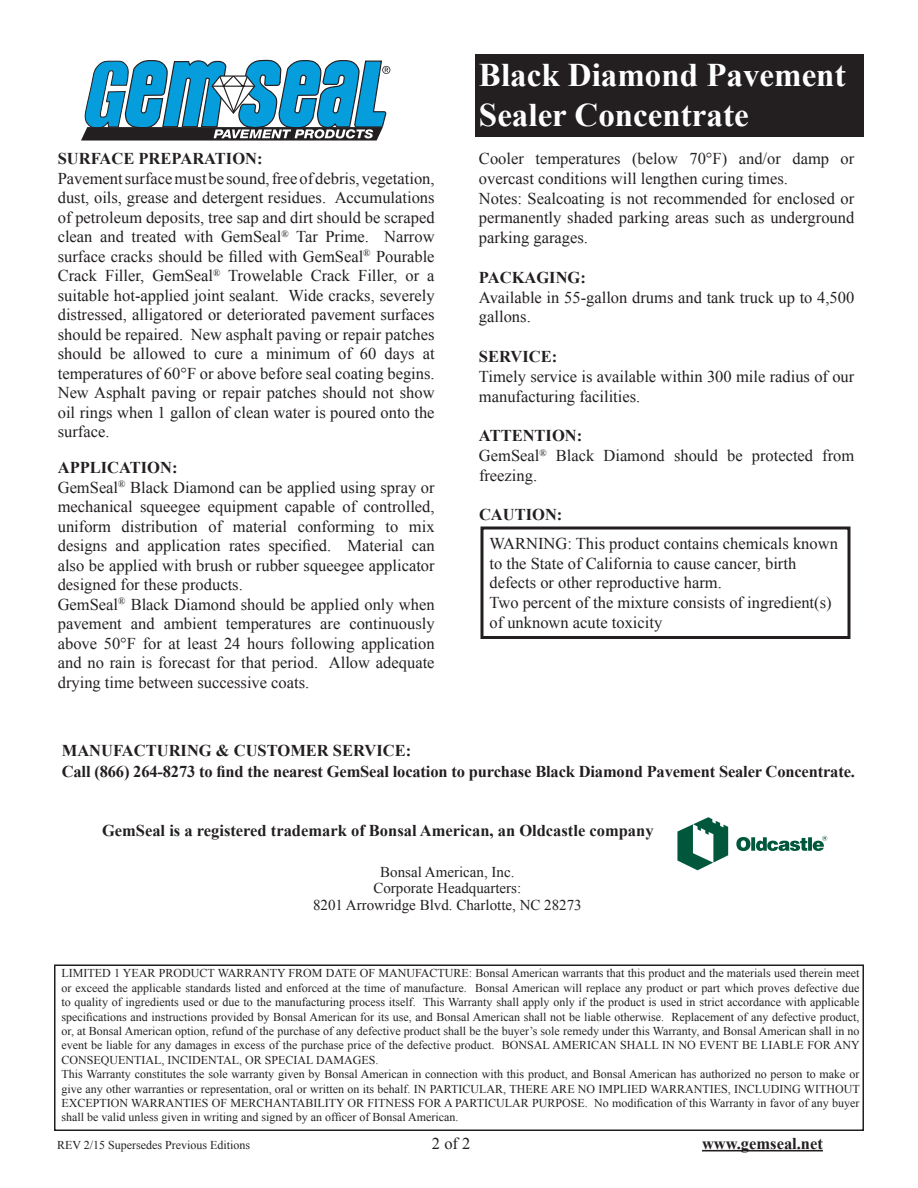
<style>
.page{position:relative;width:918px;height:1188px;background:#fff}
.page>*{position:absolute;margin:0;border:0;box-sizing:border-box;transform-origin:0 0}
.t1{font:700 33px/39.6px "Times New Roman";color:#fff}
.t2{font:16.5px/19.5px "Times New Roman";color:#231f20}
.t3{font:700 16.5px/21px "Times New Roman";color:#231f20}
.t4{font:15px/16.5px "Times New Roman";color:#231f20;text-align:center}
.t5{font:12px/14.4px "Times New Roman";color:#231f20}
.s1{font-weight:700}
</style>
<div class="page">
<div style="left:476px;top:54px;width:388px;height:82px;background:#231f20"></div>
<div style="left:480px;top:526px;width:370px;height:113px;border:3px solid #231f20"></div>
<div style="left:54px;top:964px;width:810px;height:167px;border:2px solid #231f20"></div>
<hr style="left:702px;top:1150px;width:121px;height:1px;background:#231f20">
<svg style="left:81px;top:60px;width:309px;height:81px"></svg>
<svg style="left:677px;top:817px;width:51px;height:53px"></svg>
<svg style="left:736px;top:836px;width:91px;height:15px"></svg>
<p class="t3" style="left:58px;top:148px;width:206px">SURFACE PREPARATION:</p>
<p class="t2" style="left:58px;top:168px;width:378px;text-align:justify">Pavement surface must be sound, free of debris, vegetation, dust, oils, grease and detergent residues. Accumulations of petroleum deposits, tree sap and dirt should be scraped clean and treated with GemSeal<sup>®</sup> Tar Prime. Narrow surface cracks should be filled with GemSeal<sup>®</sup> Pourable Crack Filler, GemSeal<sup>®</sup> Trowelable Crack Filler, or a suitable hot-applied joint sealant. Wide cracks, severely distressed, alligatored or deteriorated pavement surfaces should be repaired. New asphalt paving or repair patches should be allowed to cure a minimum of 60 days at temperatures of 60°F or above before seal coating begins.<br>New Asphalt paving or repair patches should not show oil rings when 1 gallon of clean water is poured onto the surface.</p>
<p class="t2" style="left:58px;top:458px;width:378px"><span class="s1">APPLICATION:<br></span>GemSeal<sup>®</sup> Black Diamond can be applied using spray or mechanical squeegee equipment capable of controlled, uniform distribution of material conforming to mix designs and application rates specified. Material can also be applied with brush or rubber squeegee applicator designed for these products.<br>GemSeal<sup>®</sup> Black Diamond should be applied only when pavement and ambient temperatures are continuously above 50°F for at least 24 hours following application and no rain is forecast for that period. Allow adequate drying time between successive coats.</p>
<h1 class="t1" style="left:479px;top:55px;width:368px">Black Diamond Pavement<br>Sealer Concentrate</h1>
<p class="t2" style="left:479px;top:148px;width:377px">Cooler temperatures (below 70°F) and/or damp or overcast conditions will lengthen curing times.<br>Notes: Sealcoating is not recommended for enclosed or permanently shaded parking areas such as underground parking garages.</p>
<p class="t3" style="left:479px;top:266px;width:108px">PACKAGING:</p>
<p class="t2" style="left:479px;top:287px;width:377px">Available in 55-gallon drums and tank truck up to 4,500 gallons.</p>
<p class="t3" style="left:479px;top:346px;width:80px">SERVICE:</p>
<p class="t2" style="left:479px;top:366px;width:377px">Timely service is available within 300 mile radius of our manufacturing facilities.</p>
<p class="t2" style="left:479px;top:426px;width:377px"><span class="s1">ATTENTION:<br></span>GemSeal<sup>®</sup> Black Diamond should be protected from freezing.</p>
<p class="t3" style="left:479px;top:504px;width:85px">CAUTION:</p>
<p class="t2" style="left:490px;top:533px;width:350px">WARNING: This product contains chemicals known to the State of California to cause cancer, birth defects or other reproductive harm.<br>Two percent of the mixture consists of ingredient(s) of unknown acute toxicity</p>
<p class="t3" style="left:62px;top:740px;width:795px">MANUFACTURING &amp; CUSTOMER SERVICE:<br>Call (866) 264-8273 to find the nearest GemSeal location to purchase Black Diamond Pavement Sealer Concentrate.</p>
<p class="t3" style="left:102px;top:819px;width:553px">GemSeal is a registered trademark of Bonsal American, an Oldcastle company</p>
<p class="t4" style="left:313px;top:863px;width:270px">Bonsal American, Inc.<br>Corporate Headquarters:<br>8201 Arrowridge Blvd. Charlotte, NC 28273</p>
<p class="t5" style="left:62px;top:966px;width:800px">LIMITED 1 YEAR PRODUCT WARRANTY FROM DATE OF MANUFACTURE: Bonsal American warrants that this product and the materials used therein meet or exceed the applicable standards listed and enforced at the time of manufacture. Bonsal American will replace any product or part which proves defective due to quality of ingredients used or due to the manufacturing process itself. This Warranty shall apply only if the product is used in strict accordance with applicable specifications and instructions provided by Bonsal American for its use, and Bonsal American shall not be liable otherwise. Replacement of any defective product, or, at Bonsal American option, refund of the purchase of any defective product shall be the buyer’s sole remedy under this Warranty, and Bonsal American shall in no event be liable for any damages in excess of the purchase price of the defective product. BONSAL AMERICAN SHALL IN NO EVENT BE LIABLE FOR ANY CONSEQUENTIAL, INCIDENTAL, OR SPECIAL DAMAGES.<br>This Warranty constitutes the sole warranty given by Bonsal American in connection with this product, and Bonsal American has authorized no person to make or give any other warranties or representation, oral or written on its behalf. IN PARTICULAR, THERE ARE NO IMPLIED WARRANTIES, INCLUDING WITHOUT EXCEPTION WARRANTIES OF MERCHANTABILITY OR FITNESS FOR A PARTICULAR PURPOSE. No modification of this Warranty in favor of any buyer shall be valid unless given in writing and signed by an officer of Bonsal American.</p>
<p class="t5" style="left:57px;top:1138px;width:195px">REV 2/15 Supersedes Previous Editions</p>
<p class="t2" style="left:432px;top:1133px;width:40px">2 of 2</p>
<p class="t3" style="left:702px;top:1132px;width:122px">www.gemseal.net</p>
</div>
